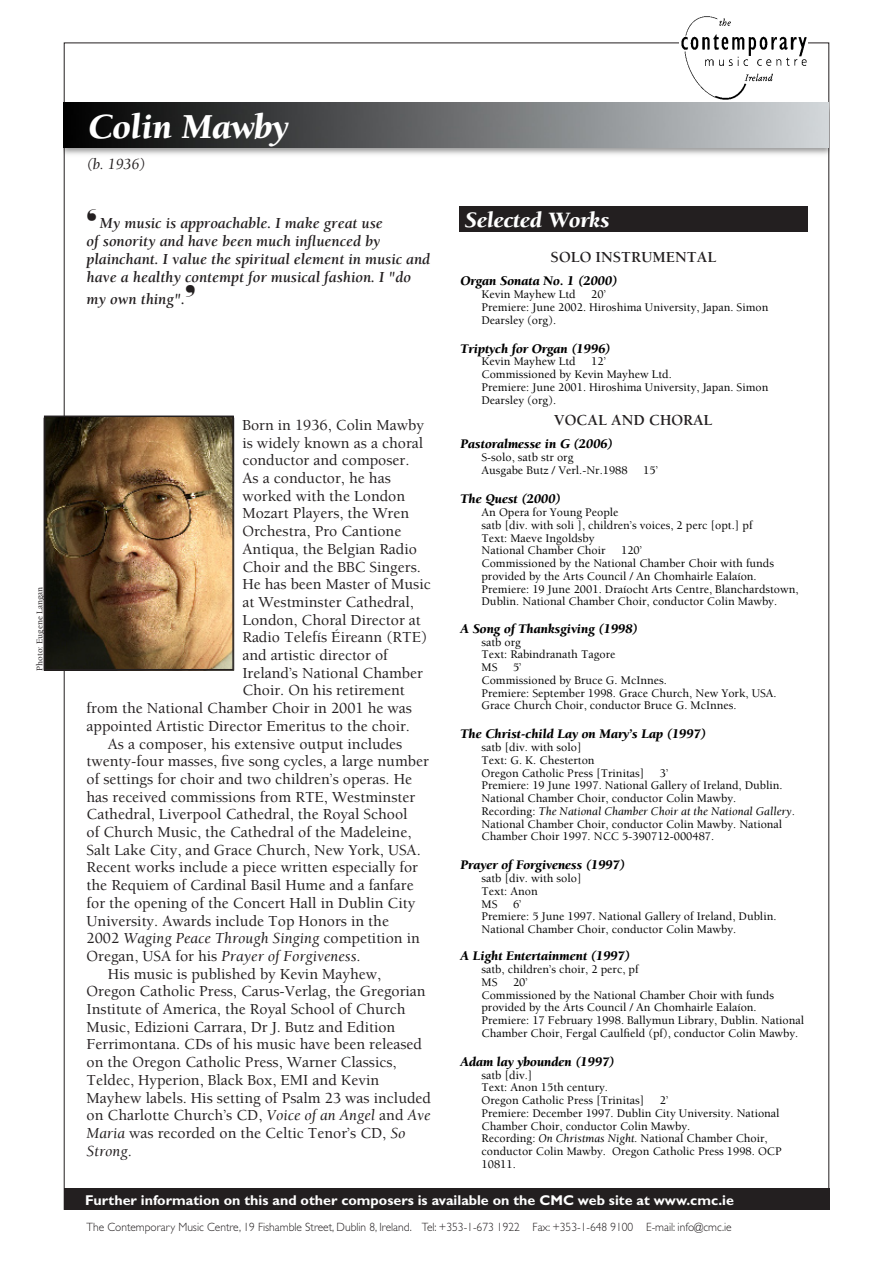
<style>
.page{position:relative;width:893px;height:1263px;background:#fff}
.page>*{position:absolute;margin:0;border:0;box-sizing:border-box;transform-origin:0 0}
.t1{font:italic 900 36px "Berkeley";color:#fff}
.t2{font:italic 900 22.5px "Berkeley";color:#fff}
.Text_B{font:500 15.75px/17.7px "Berkeley";color:#231f20}
.Text_A{font:italic 700 15.75px/18px "Berkeley";color:#231f20}
.B_Head{font:700 15.75px "Berkeley";color:#231f20}
.Text_A-2{font:italic 15.75px "Berkeley";color:#231f20}
.t3{font:700 14.25px "Gill Sans";color:#fff}
.C_head_imported{font:italic 900 13.5px "Berkeley";color:#000}
.Text_C_imported{font:500 12px/12.8px "Berkeley";color:#000}
.t4{font:300 12px "Gill Sans";color:#231f20;scale:.95 1}
.t5{font:500 9px "Berkeley";color:#231f20}
.s1{font-weight:400;font-style:italic}
</style>
<div class="page">
<img style="left:66px;top:147px;width:761px;height:8px">
<div style="left:459px;top:206px;width:349px;height:26px;background:#231f20"></div>
<div style="left:64px;top:1188px;width:765px;height:22px;background:#231f20"></div>
<img style="left:681px;top:16px;width:126px;height:84px">
<img style="left:64px;top:102px;width:765px;height:45px">
<img style="left:47px;top:419px;width:184px;height:248px">
<div style="left:44px;top:416px;width:190px;height:254px;border:2px solid #231f20"></div>
<p class="t5" style="left:35px;top:671px;width:86px;rotate:-90deg">Photo: Eugene Langan</p>
<p class="t1" style="left:88px;top:107px;width:202px">Colin Mawby</p>
<p class="Text_A-2" style="left:87px;top:156px;width:60px">(b. 1936)</p>
<p class="Text_A" style="left:87px;top:215px;width:345px">❛ My music is approachable. I make great use<br>of sonority and have been much influenced by plainchant. I value the spiritual element in music and have a healthy contempt for musical fashion. I "do</p>
<p class="Text_A" style="left:87px;top:290px;width:111px">my own thing".❜</p>
<p class="Text_B" style="left:242px;top:416px;width:183px">Born in 1936, Colin Mawby</p>
<p class="Text_B" style="left:242px;top:434px;width:182px">is widely known as a choral</p>
<p class="Text_B" style="left:242px;top:452px;width:169px">conductor and composer.</p>
<p class="Text_B" style="left:242px;top:469px;width:150px">As a conductor, he has</p>
<p class="Text_B" style="left:242px;top:487px;width:164px">worked with the London</p>
<p class="Text_B" style="left:242px;top:505px;width:168px">Mozart Players, the Wren</p>
<p class="Text_B" style="left:242px;top:523px;width:160px">Orchestra, Pro Cantione</p>
<p class="Text_B" style="left:242px;top:540px;width:176px">Antiqua, the Belgian Radio</p>
<p class="Text_B" style="left:242px;top:558px;width:180px">Choir and the BBC Singers.</p>
<p class="Text_B" style="left:242px;top:576px;width:190px">He has been Master of Music</p>
<p class="Text_B" style="left:242px;top:593px;width:173px">at Westminster Cathedral,</p>
<p class="Text_B" style="left:242px;top:611px;width:180px">London, Choral Director at</p>
<p class="Text_B" style="left:242px;top:629px;width:186px">Radio Telefís Éireann (RTE)</p>
<p class="Text_B" style="left:242px;top:646px;width:147px">and artistic director of</p>
<p class="Text_B" style="left:242px;top:664px;width:182px">Ireland’s National Chamber</p>
<p class="Text_B" style="left:242px;top:682px;width:164px">Choir. On his retirement</p>
<p class="Text_B" style="left:87px;top:700px;width:327px">from the National Chamber Choir in 2001 he was</p>
<p class="Text_B" style="left:87px;top:717px;width:325px">appointed Artistic Director Emeritus to the choir.</p>
<p class="Text_B" style="left:87px;top:735px;width:344px;text-indent:21px">As a composer, his extensive output includes twenty-four masses, five song cycles, a large number of settings for choir and two children’s operas. He has received commissions from RTE, Westminster Cathedral, Liverpool Cathedral, the Royal School<br>of Church Music, the Cathedral of the Madeleine, Salt Lake City, and Grace Church, New York, USA.<br>Recent works include a piece written especially for the Requiem of Cardinal Basil Hume and a fanfare for the opening of the Concert Hall in Dublin City University. Awards include Top Honors in the<br>2002 <span class="s1">Waging Peace Through Singing</span> competition in Oregan, USA for his <span class="s1">Prayer of Forgiveness</span>.</p>
<p class="Text_B" style="left:87px;top:965px;width:346px;text-indent:21px">His music is published by Kevin Mayhew, Oregon Catholic Press, Carus-Verlag, the Gregorian Institute of America, the Royal School of Church Music, Edizioni Carrara, Dr J. Butz and Edition Ferrimontana. CDs of his music have been released on the Oregon Catholic Press, Warner Classics, Teldec, Hyperion, Black Box, EMI and Kevin Mayhew labels. His setting of Psalm 23 was included on Charlotte Church’s CD, <span class="s1">Voice of an Angel</span> and <span class="s1">Ave Maria</span> was recorded on the Celtic Tenor’s CD, <span class="s1">So Strong</span>.</p>
<p class="t2" style="left:465px;top:208px;width:146px">Selected Works</p>
<p class="B_Head" style="left:550px;top:249px;width:167px">SOLO INSTRUMENTAL</p>
<p class="C_head_imported" style="left:460px;top:274px;width:158px">Organ Sonata No. 1 (2000)</p>
<p class="Text_C_imported" style="left:482px;top:288px;width:96px">Kevin Mayhew Ltd</p>
<p class="Text_C_imported" style="left:591px;top:288px;width:16px">20’</p>
<p class="Text_C_imported" style="left:482px;top:301px;width:288px">Premiere: June 2002. Hiroshima University, Japan. Simon<br>Dearsley (org).</p>
<p class="C_head_imported" style="left:460px;top:341px;width:152px">Triptych for Organ (1996)</p>
<p class="Text_C_imported" style="left:482px;top:355px;width:96px">Kevin Mayhew Ltd</p>
<p class="Text_C_imported" style="left:591px;top:355px;width:16px">12’</p>
<p class="Text_C_imported" style="left:482px;top:368px;width:192px">Commissioned by Kevin Mayhew Ltd.</p>
<p class="Text_C_imported" style="left:482px;top:381px;width:288px">Premiere: June 2001. Hiroshima University, Japan. Simon<br>Dearsley (org).</p>
<p class="B_Head" style="left:554px;top:412px;width:160px">VOCAL AND CHORAL</p>
<p class="C_head_imported" style="left:460px;top:437px;width:154px">Pastoralmesse in G (2006)</p>
<p class="Text_C_imported" style="left:482px;top:451px;width:93px">S-solo, satb str org</p>
<p class="Text_C_imported" style="left:482px;top:464px;width:148px">Ausgabe Butz / Verl.-Nr.1988</p>
<p class="Text_C_imported" style="left:643px;top:464px;width:16px">15’</p>
<p class="C_head_imported" style="left:460px;top:492px;width:102px">The Quest (2000)</p>
<p class="Text_C_imported" style="left:482px;top:506px;width:139px">An Opera for Young People</p>
<p class="Text_C_imported" style="left:482px;top:519px;width:273px">satb [div. with soli ], children’s voices, 2 perc [opt.] pf</p>
<p class="Text_C_imported" style="left:482px;top:532px;width:115px">Text: Maeve Ingoldsby</p>
<p class="Text_C_imported" style="left:482px;top:544px;width:126px">National Chamber Choir</p>
<p class="Text_C_imported" style="left:621px;top:544px;width:22px">120’</p>
<p class="Text_C_imported" style="left:482px;top:557px;width:294px">Commissioned by the National Chamber Choir with funds provided by the Arts Council / An Chomhairle Ealaíon.</p>
<p class="Text_C_imported" style="left:482px;top:583px;width:319px">Premiere: 19 June 2001. Draíocht Arts Centre, Blanchardstown,<br>Dublin. National Chamber Choir, conductor Colin Mawby.</p>
<p class="C_head_imported" style="left:460px;top:621px;width:179px">A Song of Thanksgiving (1998)</p>
<p class="Text_C_imported" style="left:482px;top:636px;width:41px">satb org</p>
<p class="Text_C_imported" style="left:482px;top:648px;width:135px">Text: Rabindranath Tagore</p>
<p class="Text_C_imported" style="left:482px;top:661px;width:17px">MS</p>
<p class="Text_C_imported" style="left:513px;top:661px;width:10px">5’</p>
<p class="Text_C_imported" style="left:482px;top:674px;width:187px">Commissioned by Bruce G. McInnes.</p>
<p class="Text_C_imported" style="left:482px;top:687px;width:297px">Premiere: September 1998. Grace Church, New York, USA.<br>Grace Church Choir, conductor Bruce G. McInnes.</p>
<p class="C_head_imported" style="left:460px;top:727px;width:247px">The Christ-child Lay on Mary’s Lap (1997)</p>
<p class="Text_C_imported" style="left:482px;top:741px;width:102px">satb [div. with solo]</p>
<p class="Text_C_imported" style="left:482px;top:754px;width:115px">Text: G. K. Chesterton</p>
<p class="Text_C_imported" style="left:482px;top:767px;width:164px">Oregon Catholic Press [Trinitas]</p>
<p class="Text_C_imported" style="left:660px;top:767px;width:10px">3’</p>
<p class="Text_C_imported" style="left:482px;top:779px;width:303px">Premiere: 19 June 1997. National Gallery of Ireland, Dublin.<br>National Chamber Choir, conductor Colin Mawby.</p>
<p class="Text_C_imported" style="left:482px;top:805px;width:315px">Recording: <span class="s1">The National Chamber Choir at the National Gallery.<br></span>National Chamber Choir, conductor Colin Mawby. National<br>Chamber Choir 1997. NCC 5-390712-000487.</p>
<p class="C_head_imported" style="left:460px;top:858px;width:166px">Prayer of Forgiveness (1997)</p>
<p class="Text_C_imported" style="left:482px;top:872px;width:102px">satb [div. with solo]</p>
<p class="Text_C_imported" style="left:482px;top:885px;width:58px">Text: Anon</p>
<p class="Text_C_imported" style="left:482px;top:897px;width:17px">MS</p>
<p class="Text_C_imported" style="left:513px;top:897px;width:10px">6’</p>
<p class="Text_C_imported" style="left:482px;top:910px;width:296px">Premiere: 5 June 1997. National Gallery of Ireland, Dublin.<br>National Chamber Choir, conductor Colin Mawby.</p>
<p class="C_head_imported" style="left:460px;top:949px;width:171px">A Light Entertainment (1997)</p>
<p class="Text_C_imported" style="left:482px;top:963px;width:159px">satb, children’s choir, 2 perc, pf</p>
<p class="Text_C_imported" style="left:482px;top:976px;width:17px">MS</p>
<p class="Text_C_imported" style="left:513px;top:976px;width:16px">20’</p>
<p class="Text_C_imported" style="left:482px;top:989px;width:294px">Commissioned by the National Chamber Choir with funds provided by the Arts Council / An Chomhairle Ealaíon.</p>
<p class="Text_C_imported" style="left:482px;top:1014px;width:324px">Premiere: 17 February 1998. Ballymun Library, Dublin. National<br>Chamber Choir, Fergal Caulfield (pf), conductor Colin Mawby.</p>
<p class="C_head_imported" style="left:460px;top:1054px;width:156px">Adam lay ybounden (1997)</p>
<p class="Text_C_imported" style="left:482px;top:1069px;width:53px">satb [div.]</p>
<p class="Text_C_imported" style="left:482px;top:1081px;width:128px">Text: Anon 15th century.</p>
<p class="Text_C_imported" style="left:482px;top:1094px;width:164px">Oregon Catholic Press [Trinitas]</p>
<p class="Text_C_imported" style="left:660px;top:1094px;width:10px">2’</p>
<p class="Text_C_imported" style="left:482px;top:1107px;width:299px">Premiere: December 1997. Dublin City University. National<br>Chamber Choir, conductor Colin Mawby.</p>
<p class="Text_C_imported" style="left:482px;top:1132px;width:302px">Recording: <span class="s1">On Christmas Night.</span> National Chamber Choir, conductor Colin Mawby. Oregon Catholic Press 1998. OCP<br>10811.</p>
<p class="t3" style="left:85px;top:1191px;width:650px">Further information on this and other composers is available on the CMC web site at www.cmc.ie</p>
<p class="t4" style="left:87px;top:1220px;width:681px">The Contemporary Music Centre, 19 Fishamble Street, Dublin 8, Ireland. Tel: +353-1-673 1922 Fax: +353-1-648 9100 E-mail: info@cmc.ie</p>
</div>
